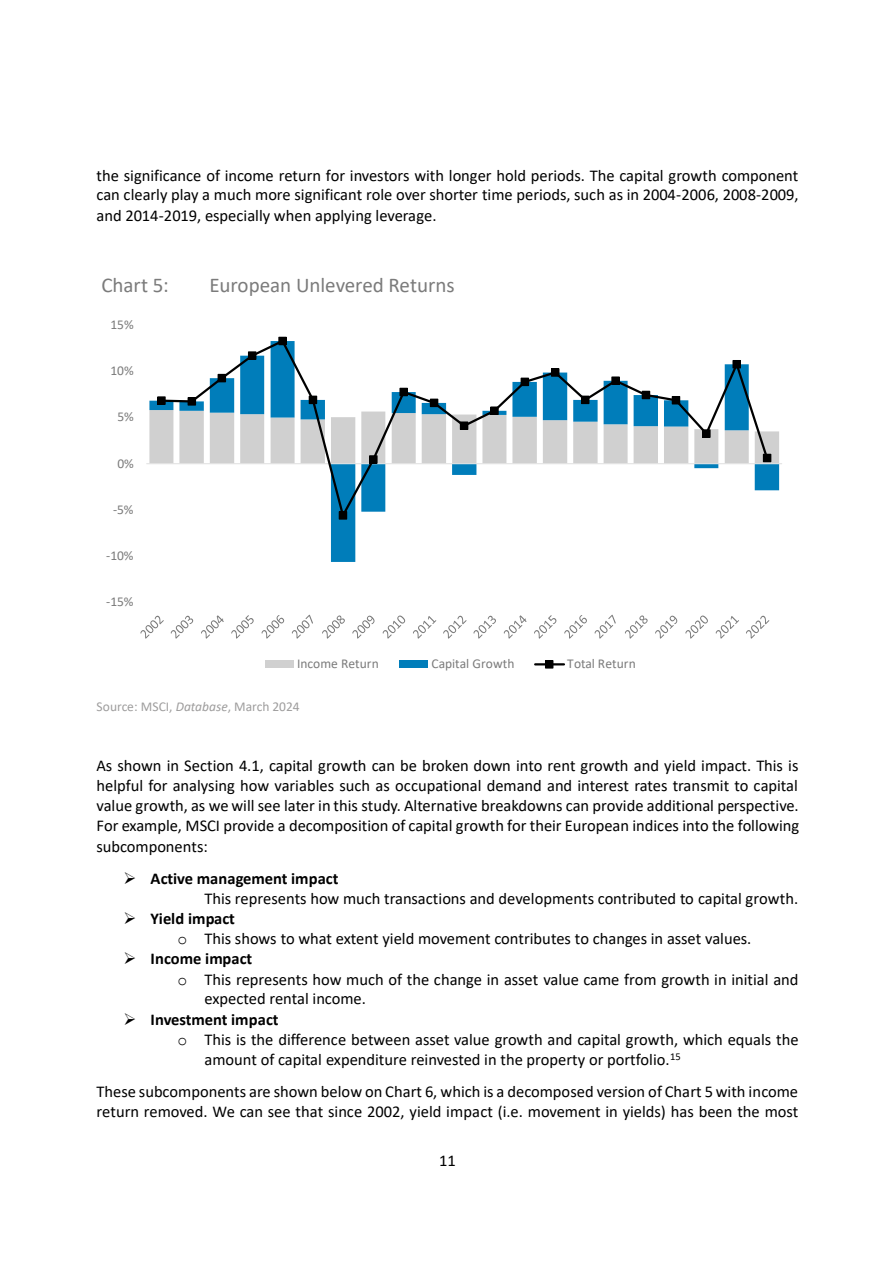
<style>
.page{position:relative;width:893px;height:1263px;background:#fff}
.page>*{position:absolute;margin:0;border:0;box-sizing:border-box;transform-origin:0 0}
.t1{font:21px "Calibri";color:#7b7b7b}
.t2{font:16.5px/20.2px "Calibri";color:#000}
.t3{font:700 16.5px "Calibri";letter-spacing:.005em;color:#000}
.t4{font:13.5px "Calibri";color:#7b7b7b}
.t5{font:13.5px "Calibri";letter-spacing:-.005em;color:#9e9d9d}
.s1{font-style:italic}
.s2{font-weight:700}
.s3{font-family:"Courier New"}
</style>
<div class="page">
<svg style="left:149px;top:400px;width:630px;height:162px"></svg>
<hr style="left:146px;top:463px;width:636px;height:1px;background:#e3e3e3">
<svg style="left:159px;top:341px;width:611px;height:181px"></svg>
<div style="left:158px;top:397px;width:7px;height:7px;background:#000"></div>
<div style="left:157px;top:396px;width:9px;height:9px;border:1px solid #000"></div>
<div style="left:188px;top:398px;width:8px;height:7px;background:#000"></div>
<div style="left:188px;top:397px;width:8px;height:8px;border:1px solid #000"></div>
<div style="left:218px;top:374px;width:8px;height:8px;background:#000"></div>
<div style="left:248px;top:352px;width:8px;height:7px;background:#000"></div>
<div style="left:248px;top:351px;width:8px;height:9px;border:1px solid #000"></div>
<div style="left:279px;top:337px;width:7px;height:8px;background:#000"></div>
<div style="left:278px;top:337px;width:9px;height:8px;border:1px solid #000"></div>
<div style="left:309px;top:396px;width:8px;height:8px;background:#000"></div>
<div style="left:339px;top:512px;width:8px;height:7px;background:#000"></div>
<div style="left:339px;top:511px;width:8px;height:8px;border:1px solid #000"></div>
<div style="left:370px;top:456px;width:7px;height:7px;background:#000"></div>
<div style="left:369px;top:455px;width:8px;height:9px;border:1px solid #000"></div>
<div style="left:400px;top:388px;width:7px;height:8px;background:#000"></div>
<div style="left:400px;top:388px;width:8px;height:8px;border:1px solid #000"></div>
<div style="left:430px;top:399px;width:8px;height:8px;background:#000"></div>
<div style="left:460px;top:422px;width:8px;height:7px;background:#000"></div>
<div style="left:460px;top:422px;width:8px;height:8px;border:1px solid #000"></div>
<div style="left:491px;top:407px;width:7px;height:7px;background:#000"></div>
<div style="left:490px;top:407px;width:9px;height:8px;border:1px solid #000"></div>
<div style="left:521px;top:378px;width:8px;height:8px;background:#000"></div>
<div style="left:551px;top:369px;width:8px;height:7px;background:#000"></div>
<div style="left:551px;top:368px;width:8px;height:9px;border:1px solid #000"></div>
<div style="left:581px;top:396px;width:8px;height:8px;background:#000"></div>
<div style="left:612px;top:377px;width:7px;height:7px;background:#000"></div>
<div style="left:611px;top:377px;width:9px;height:8px;border:1px solid #000"></div>
<div style="left:642px;top:391px;width:8px;height:8px;background:#000"></div>
<div style="left:672px;top:396px;width:8px;height:8px;background:#000"></div>
<div style="left:703px;top:430px;width:7px;height:7px;background:#000"></div>
<div style="left:702px;top:429px;width:8px;height:9px;border:1px solid #000"></div>
<div style="left:733px;top:360px;width:7px;height:8px;background:#000"></div>
<div style="left:733px;top:360px;width:8px;height:8px;border:1px solid #000"></div>
<div style="left:763px;top:454px;width:8px;height:8px;background:#000"></div>
<svg style="left:140px;top:616px;width:24px;height:23px"></svg>
<svg style="left:171px;top:616px;width:22px;height:23px"></svg>
<svg style="left:201px;top:615px;width:23px;height:24px"></svg>
<svg style="left:231px;top:615px;width:23px;height:24px"></svg>
<svg style="left:262px;top:615px;width:22px;height:24px"></svg>
<svg style="left:292px;top:615px;width:21px;height:24px"></svg>
<svg style="left:322px;top:615px;width:23px;height:24px"></svg>
<svg style="left:352px;top:616px;width:22px;height:23px"></svg>
<svg style="left:383px;top:615px;width:22px;height:24px"></svg>
<svg style="left:413px;top:616px;width:23px;height:23px"></svg>
<svg style="left:443px;top:616px;width:24px;height:23px"></svg>
<svg style="left:473px;top:616px;width:23px;height:23px"></svg>
<svg style="left:504px;top:615px;width:23px;height:24px"></svg>
<svg style="left:534px;top:615px;width:22px;height:24px"></svg>
<svg style="left:564px;top:615px;width:23px;height:24px"></svg>
<svg style="left:595px;top:615px;width:21px;height:24px"></svg>
<svg style="left:625px;top:615px;width:23px;height:24px"></svg>
<svg style="left:655px;top:616px;width:22px;height:23px"></svg>
<svg style="left:685px;top:615px;width:23px;height:24px"></svg>
<svg style="left:716px;top:616px;width:23px;height:23px"></svg>
<svg style="left:746px;top:616px;width:23px;height:23px"></svg>
<div style="left:265px;top:661px;width:29px;height:7px;background:#d0d0d0"></div>
<div style="left:399px;top:661px;width:29px;height:7px;background:#007dba"></div>
<hr style="left:535px;top:663px;width:29px;height:2px;background:#000">
<div style="left:545px;top:661px;width:8px;height:7px;background:#000"></div>
<div style="left:545px;top:660px;width:8px;height:8px;border:1px solid #000"></div>
<p class="t2" style="left:97px;top:165px;width:703px;text-align:justify">the significance of income return for investors with longer hold periods. The capital growth component can clearly play a much more significant role over shorter time periods, such as in 2004-2006, 2008-2009, and 2014-2019, especially when applying leverage.</p>
<p class="t1" style="left:101px;top:270px;width:69px">Chart 5:</p>
<p class="t1" style="left:209px;top:270px;width:247px">European Unlevered Returns</p>
<p class="t4" style="left:111px;top:315px;width:25px">15%</p>
<p class="t4" style="left:111px;top:361px;width:25px">10%</p>
<p class="t4" style="left:117px;top:407px;width:18px">5%</p>
<p class="t4" style="left:117px;top:454px;width:18px">0%</p>
<p class="t4" style="left:113px;top:500px;width:22px">-5%</p>
<p class="t4" style="left:106px;top:546px;width:29px">-10%</p>
<p class="t4" style="left:106px;top:592px;width:29px">-15%</p>
<p class="t4" style="left:297px;top:654px;width:83px">Income Return</p>
<p class="t4" style="left:432px;top:654px;width:84px">Capital Growth</p>
<p class="t4" style="left:567px;top:654px;width:70px">Total Return</p>
<p class="t5" style="left:97px;top:697px;width:205px">Source: MSCI, <span class="s1">Database</span>, March 2024</p>
<p class="t2" style="left:97px;top:755px;width:704px;text-align:justify">As shown in Section 4.1, capital growth can be broken down into rent growth and yield impact. This is helpful for analysing how variables such as occupational demand and interest rates transmit to capital value growth, as we will see later in this study. Alternative breakdowns can provide additional perspective.<br>For example, MSCI provide a decomposition of capital growth for their European indices into the following subcomponents:</p>
<p class="t2" style="left:205px;top:867px;width:595px;text-indent:-81px">➢ <span class="s2">Active management impact<br></span>This represents how much transactions and developments contributed to capital growth.</p>
<p class="t2" style="left:178px;top:908px;width:575px;text-indent:-54px">➢ <span class="s2">Yield impact<br></span><span class="s3">o</span> This shows to what extent yield movement contributes to changes in asset values.</p>
<p class="t3" style="left:124px;top:947px;width:130px">➢ Income impact</p>
<p class="t2" style="left:178px;top:968px;width:622px"><span class="s3">o</span> This represents how much of the change in asset value came from growth in initial and</p>
<p class="t2" style="left:205px;top:988px;width:163px">expected rental income.</p>
<p class="t3" style="left:124px;top:1007px;width:156px">➢ Investment impact</p>
<p class="t2" style="left:178px;top:1029px;width:622px"><span class="s3">o</span> This is the difference between asset value growth and capital growth, which equals the</p>
<p class="t2" style="left:205px;top:1049px;width:478px">amount of capital expenditure reinvested in the property or portfolio.<sup>15</sup></p>
<p class="t2" style="left:97px;top:1081px;width:703px">These subcomponents are shown below on Chart 6, which is a decomposed version of Chart 5 with income return removed. We can see that since 2002, yield impact (i.e. movement in yields) has been the most</p>
<p class="t2" style="left:439px;top:1150px;width:18px">11</p>
</div>
